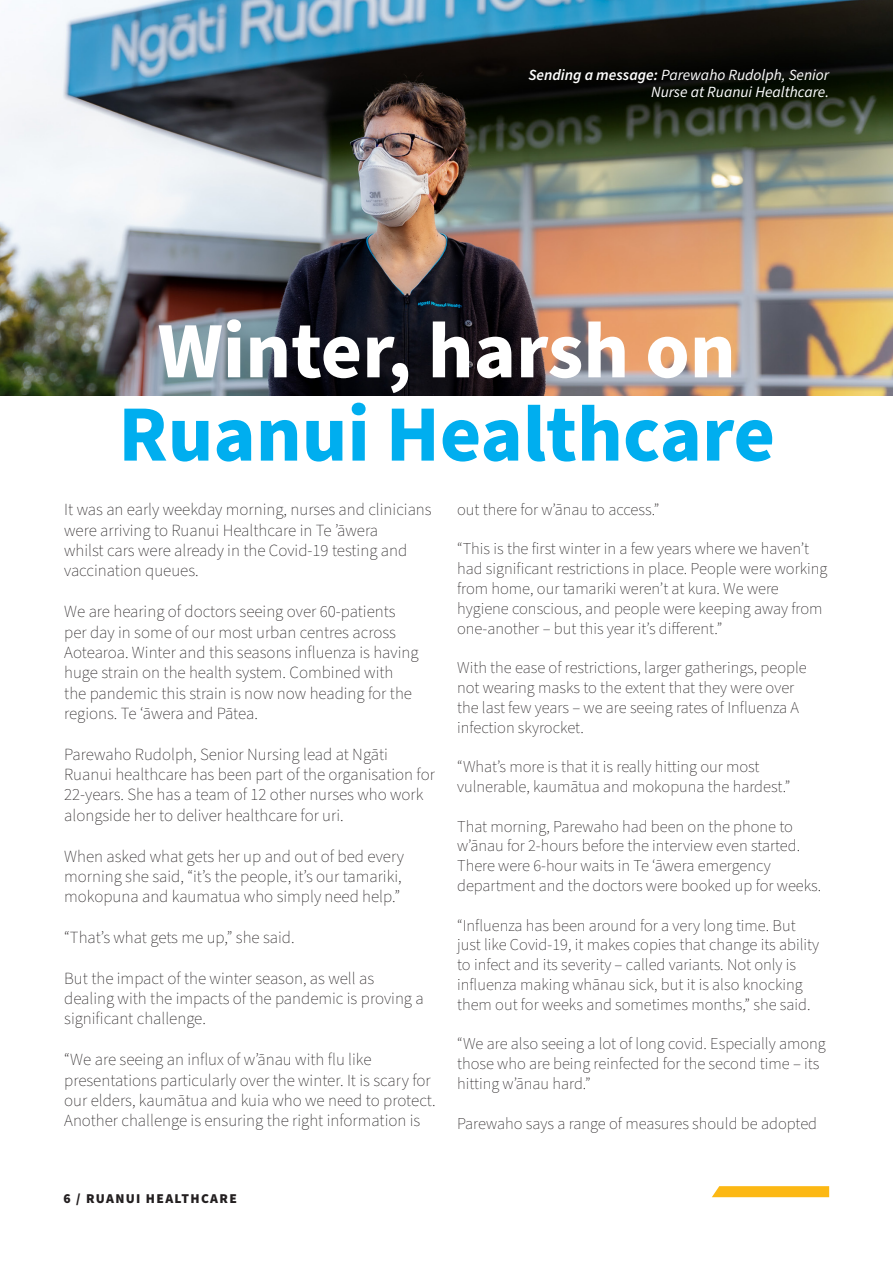
<style>
.page{position:relative;width:893px;height:1263px;background:#fff}
.page>*{position:absolute;margin:0;border:0;box-sizing:border-box;transform-origin:0 0}
.t1{font:700 79.8px "Source Sans Pro";color:#00aeef}
.t2{font:700 79.8px "Source Sans Pro";color:#fff}
.t3{font:200 16.95px/20.4px "Source Sans Pro";color:#231f20}
.t4{font:200 16.5px/19.8px "Source Sans Pro";color:#231f20}
.t5{font:italic 15.45px/17px "Source Sans Pro";color:#fff;text-align:right}
.t6{font:900 13.5px "Source Sans Pro";letter-spacing:.1em;color:#231f20}
.s1{font-weight:600}
</style>
<div class="page">
<img style="left:0;top:0;width:892px;height:396px">
<svg style="left:712px;top:1186px;width:117px;height:11px"></svg>
<p class="t5" style="left:528px;top:67px;width:302px"><span class="s1">Sending a message:</span> Parewaho Rudolph, Senior<br>Nurse at Ruanui Healthcare.</p>
<h1 class="t2" style="left:158px;top:297px;width:579px">Winter, harsh on</h1>
<h1 class="t1" style="left:118px;top:380px;width:658px">Ruanui Healthcare</h1>
<p class="t3" style="left:64px;top:500px;width:369px">It was an early weekday morning, nurses and clinicians were arriving to Ruanui Healthcare in Te ’āwera<br>whilst cars were already in the Covid-19 testing and vaccination queues.</p>
<p class="t3" style="left:64px;top:602px;width:356px">We are hearing of doctors seeing over 60-patients per day in some of our most urban centres across Aotearoa. Winter and this seasons influenza is having huge strain on the health system. Combined with the pandemic this strain is now now heading for the regions. Te ‘āwera and Pātea.</p>
<p class="t3" style="left:64px;top:744px;width:372px">Parewaho Rudolph, Senior Nursing lead at Ngāti Ruanui healthcare has been part of the organisation for 22-years. She has a team of 12 other nurses who work alongside her to deliver healthcare for uri.</p>
<p class="t3" style="left:64px;top:846px;width:341px">When asked what gets her up and out of bed every morning she said, “it’s the people, it’s our tamariki, mokopuna and kaumatua who simply need help.”</p>
<p class="t3" style="left:64px;top:928px;width:232px">“That’s what gets me up,” she said.</p>
<p class="t3" style="left:64px;top:968px;width:361px">But the impact of the winter season, as well as dealing with the impacts of the pandemic is proving a significant challenge.</p>
<p class="t3" style="left:64px;top:1050px;width:373px">“We are seeing an influx of w’ānau with flu like presentations particularly over the winter. It is scary for our elders, kaumātua and kuia who we need to protect.<br>Another challenge is ensuring the right information is</p>
<p class="t4" style="left:457px;top:500px;width:204px">out there for w’ānau to access.”</p>
<p class="t4" style="left:457px;top:540px;width:372px">“This is the first winter in a few years where we haven’t had significant restrictions in place. People were working from home, our tamariki weren’t at kura. We were hygiene conscious, and people were keeping away from one-another – but this year it’s different.”</p>
<p class="t4" style="left:457px;top:658px;width:351px">With the ease of restrictions, larger gatherings, people not wearing masks to the extent that they were over the last few years – we are seeing rates of Influenza A infection skyrocket.</p>
<p class="t4" style="left:457px;top:757px;width:335px">“What’s more is that it is really hitting our most vulnerable, kaumātua and mokopuna the hardest.”</p>
<p class="t4" style="left:457px;top:817px;width:365px">That morning, Parewaho had been on the phone to w’ānau for 2-hours before the interview even started.<br>There were 6-hour waits in Te ‘āwera emergency department and the doctors were booked up for weeks.</p>
<p class="t4" style="left:457px;top:916px;width:363px">“Influenza has been around for a very long time. But just like Covid-19, it makes copies that change its ability to infect and its severity – called variants. Not only is influenza making whānau sick, but it is also knocking them out for weeks and sometimes months,” she said.</p>
<p class="t4" style="left:457px;top:1035px;width:370px">“We are also seeing a lot of long covid. Especially among those who are being reinfected for the second time – its hitting w’ānau hard.”</p>
<p class="t4" style="left:457px;top:1114px;width:361px">Parewaho says a range of measures should be adopted</p>
<p class="t6" style="left:63px;top:1189px;width:175px">6 / RUANUI HEALTHCARE</p>
</div>
